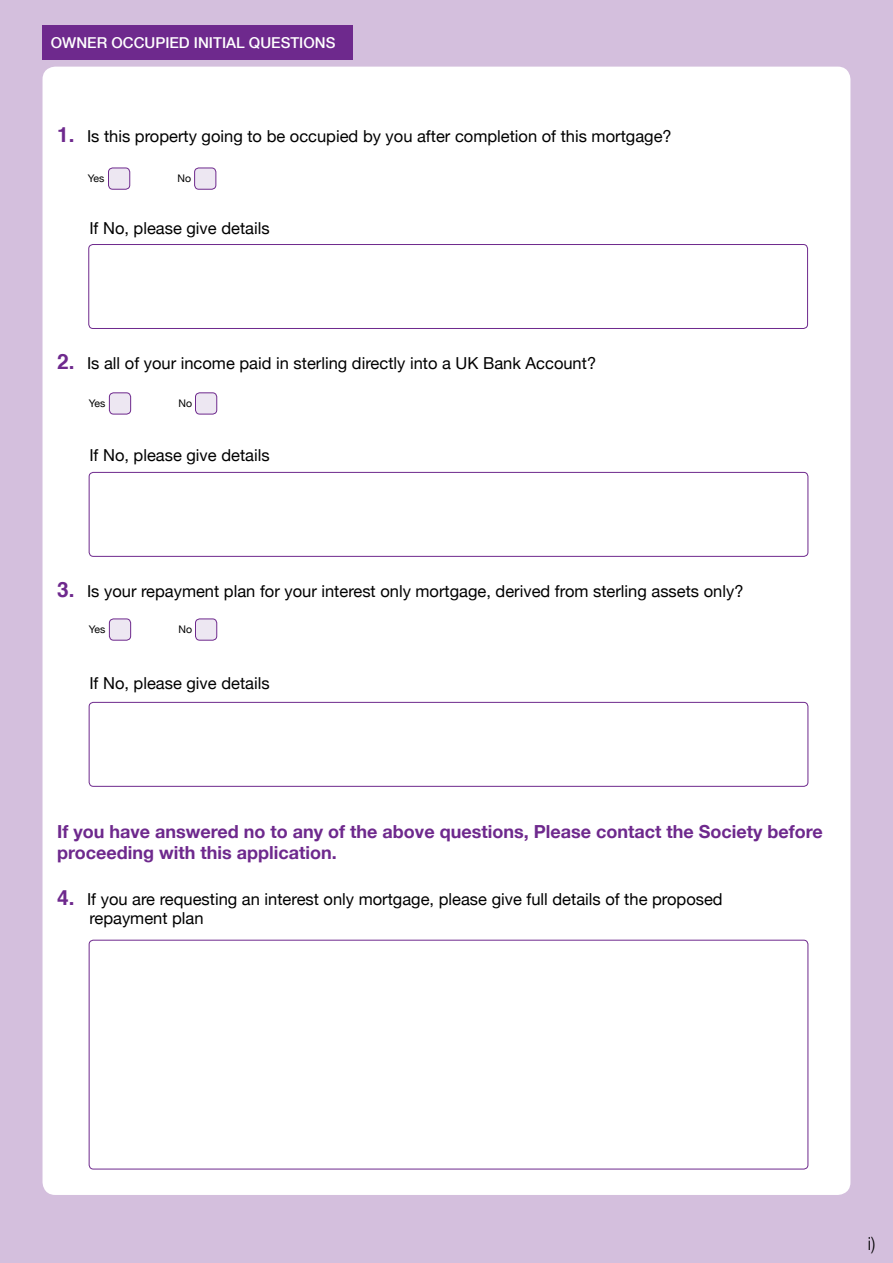
<style>
.page{position:relative;width:893px;height:1263px;background:#d4bfdd}
.page>*{position:absolute;margin:0;border:0;box-sizing:border-box;transform-origin:0 0}
.t1{font:700 18px/21px "Helvetica Neue";color:#6e298d}
.t2{font:300 18px "Helvetica Neue";color:#000}
.t3{font:16.5px/18.5px "Helvetica Neue";color:#000}
.t4{font:500 15px "Helvetica Neue";color:#fff}
.t5{font:10.5px "Helvetica Neue";color:#000}
.s1{font-family:"Helvetica";font-weight:700;font-size:21px;color:#6e298d}
</style>
<div class="page">
<div style="left:43px;top:26px;width:310px;height:34px;background:#6e298d"></div>
<div style="left:43px;top:67px;width:807px;height:1128px;background:#fff;border-radius:13px"></div>
<div style="left:108px;top:168px;width:22px;height:21px;background:#ede7f2;border-radius:4px"></div>
<div style="left:108px;top:168px;width:22px;height:21px;border:1px solid #6e298d;border-radius:4px"></div>
<div style="left:195px;top:168px;width:21px;height:21px;background:#ede7f2;border-radius:4px"></div>
<div style="left:194px;top:168px;width:22px;height:21px;border:1px solid #6e298d;border-radius:4px"></div>
<div style="left:88px;top:244px;width:720px;height:85px;border:1px solid #6e298d;border-radius:4px"></div>
<div style="left:89px;top:472px;width:719px;height:85px;border:1px solid #6e298d;border-radius:4px"></div>
<div style="left:89px;top:702px;width:719px;height:85px;border:1px solid #6e298d;border-radius:4px"></div>
<div style="left:89px;top:940px;width:719px;height:229px;border:1px solid #6e298d;border-radius:4px"></div>
<div style="left:109px;top:393px;width:22px;height:21px;background:#ede7f2;border-radius:4px"></div>
<div style="left:109px;top:393px;width:22px;height:21px;border:1px solid #6e298d;border-radius:4px"></div>
<div style="left:195px;top:393px;width:22px;height:21px;background:#ede7f2;border-radius:4px"></div>
<div style="left:195px;top:393px;width:22px;height:21px;border:1px solid #6e298d;border-radius:4px"></div>
<div style="left:109px;top:619px;width:22px;height:21px;background:#ede7f2;border-radius:4px"></div>
<div style="left:109px;top:619px;width:22px;height:21px;border:1px solid #6e298d;border-radius:4px"></div>
<div style="left:195px;top:619px;width:22px;height:21px;background:#ede7f2;border-radius:4px"></div>
<div style="left:195px;top:619px;width:22px;height:21px;border:1px solid #6e298d;border-radius:4px"></div>
<p class="t4" style="left:51px;top:31px;width:286px">OWNER OCCUPIED INITIAL QUESTIONS</p>
<p class="t3" style="left:57px;top:128px;width:616px"><span class="s1">1.</span> Is this property going to be occupied by you after completion of this mortgage?</p>
<p class="t5" style="left:88px;top:171px;width:18px">Yes</p>
<p class="t5" style="left:178px;top:171px;width:15px">No</p>
<p class="t3" style="left:89px;top:220px;width:182px">If No, please give details</p>
<p class="t3" style="left:57px;top:355px;width:540px"><span class="s1">2.</span> Is all of your income paid in sterling directly into a UK Bank Account?</p>
<p class="t5" style="left:89px;top:396px;width:18px">Yes</p>
<p class="t5" style="left:178px;top:396px;width:15px">No</p>
<p class="t3" style="left:89px;top:447px;width:182px">If No, please give details</p>
<p class="t3" style="left:57px;top:582px;width:688px"><span class="s1">3.</span> Is your repayment plan for your interest only mortgage, derived from sterling assets only?</p>
<p class="t5" style="left:89px;top:622px;width:18px">Yes</p>
<p class="t5" style="left:178px;top:622px;width:15px">No</p>
<p class="t3" style="left:89px;top:674px;width:182px">If No, please give details</p>
<p class="t1" style="left:57px;top:822px;width:767px">If you have answered no to any of the above questions, Please contact the Society before proceeding with this application.</p>
<p class="t3" style="left:89px;top:891px;width:635px;text-indent:-32px"><span class="s1">4.</span> If you are requesting an interest only mortgage, please give full details of the proposed repayment plan</p>
<p class="t2" style="left:868px;top:1229px;width:9px">i)</p>
<p class="t2" style="left:867px;top:1229px;width:12px">2</p>
</div>
